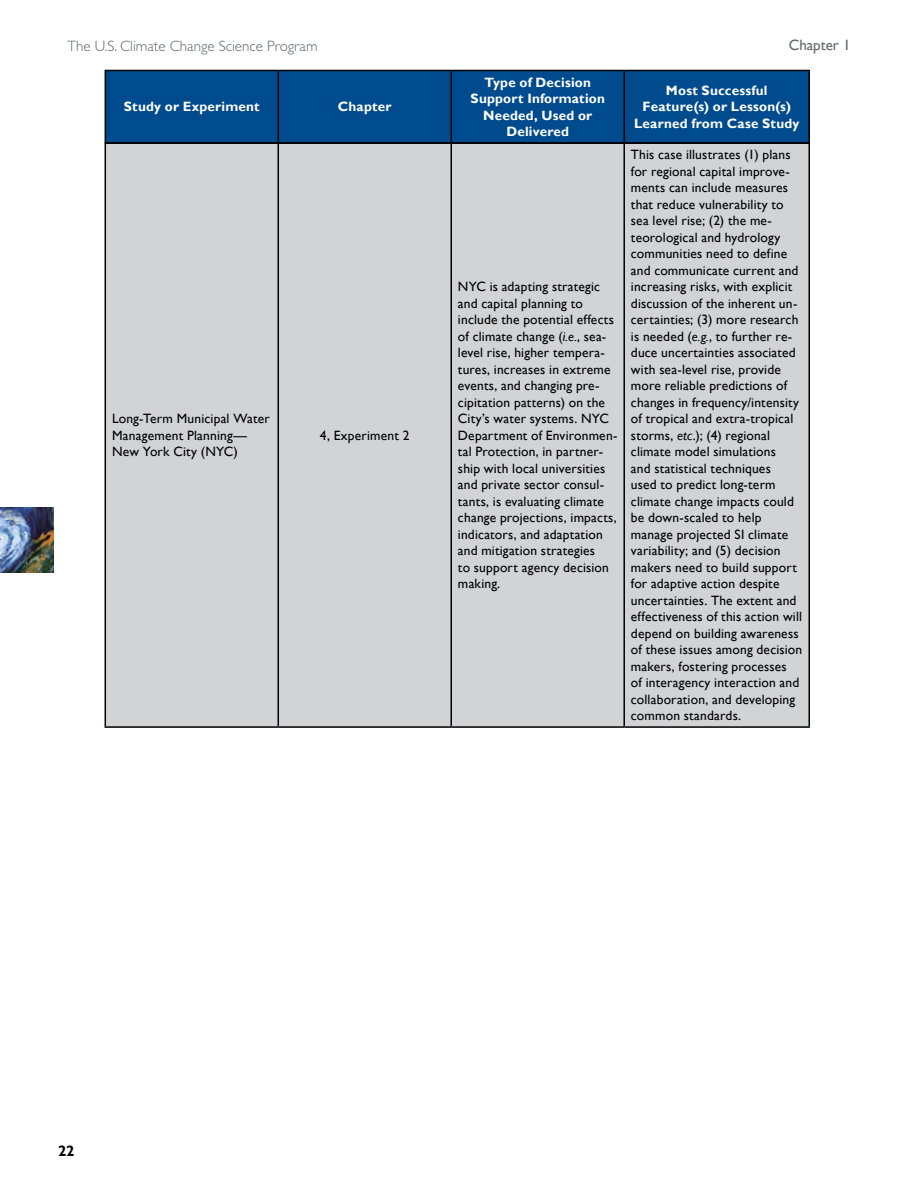
<style>
.page{position:relative;width:918px;height:1188px;background:#fff}
.page>*{position:absolute;margin:0;border:0;box-sizing:border-box;transform-origin:0 0}
.t1{font:300 15px "Gill Sans";color:#626567}
.t2{font:15px "Gill Sans";color:#626567}
.t3{font:700 15px "Gill Sans";color:#000}
.t4{font:13.5px/16.5px "Gill Sans";letter-spacing:.015em;color:#000}
.t5{font:700 13.5px/16.5px "Gill Sans";letter-spacing:.015em;color:#fff;text-align:center}
.s1{font-style:italic}
</style>
<div class="page">
<img style="left:0;top:507px;width:53px;height:66px">
<div style="left:106px;top:144px;width:702px;height:582px;background:#d1d3d4"></div>
<hr style="left:105px;top:144px;width:1px;height:582px;background:#000">
<hr style="left:278px;top:144px;width:1px;height:582px;background:#000">
<hr style="left:450px;top:144px;width:2px;height:582px;background:#000">
<hr style="left:623px;top:144px;width:2px;height:582px;background:#000">
<hr style="left:808px;top:144px;width:2px;height:582px;background:#000">
<hr style="left:105px;top:726px;width:173px;height:2px;background:#000">
<hr style="left:278px;top:726px;width:173px;height:2px;background:#000">
<hr style="left:451px;top:726px;width:173px;height:2px;background:#000">
<hr style="left:624px;top:726px;width:186px;height:2px;background:#000">
<div style="left:106px;top:71px;width:702px;height:71px;background:#004b8d"></div>
<hr style="left:105px;top:70px;width:173px;height:1px;background:#000">
<hr style="left:105px;top:71px;width:1px;height:71px;background:#000">
<hr style="left:278px;top:70px;width:173px;height:1px;background:#000">
<hr style="left:278px;top:71px;width:1px;height:71px;background:#000">
<hr style="left:451px;top:70px;width:173px;height:1px;background:#000">
<hr style="left:451px;top:71px;width:1px;height:71px;background:#000">
<hr style="left:624px;top:70px;width:186px;height:1px;background:#000">
<hr style="left:624px;top:71px;width:1px;height:71px;background:#000">
<hr style="left:808px;top:71px;width:2px;height:71px;background:#000">
<hr style="left:105px;top:142px;width:173px;height:2px;background:#000">
<hr style="left:278px;top:142px;width:173px;height:2px;background:#000">
<hr style="left:451px;top:142px;width:173px;height:2px;background:#000">
<hr style="left:624px;top:142px;width:186px;height:2px;background:#000">
<p class="t1" style="left:68px;top:37px;width:252px">The U.S. Climate Change Science Program</p>
<p class="t2" style="left:789px;top:36px;width:63px">Chapter 1</p>
<p class="t5" style="left:124px;top:99px;width:137px">Study or Experiment</p>
<p class="t5" style="left:338px;top:99px;width:55px">Chapter</p>
<p class="t4" style="left:112px;top:411px;width:159px">Long-Term Municipal Water<br>Management Planning—<br>New York City (NYC)</p>
<p class="t4" style="left:320px;top:427px;width:91px">4, Experiment 2</p>
<p class="t5" style="left:471px;top:74px;width:136px">Type of Decision<br>Support Information<br>Needed, Used or<br>Delivered</p>
<p class="t5" style="left:634px;top:82px;width:167px">Most Successful<br>Feature(s) or Lesson(s)<br>Learned from Case Study</p>
<p class="t4" style="left:458px;top:279px;width:161px">NYC is adapting strategic and capital planning to include the potential effects of climate change (<span class="s1">i.e.</span>, sea&shy;level rise, higher tempera&shy;tures, increases in extreme events, and changing pre&shy;cipitation patterns) on the<br>City’s water systems. NYC<br>Department of Environmen&shy;tal Protection, in partner&shy;ship with local universities and private sector consul&shy;tants, is evaluating climate change projections, impacts, indicators, and adaptation and mitigation strategies<br>to support agency decision making.</p>
<p class="t4" style="left:631px;top:147px;width:173px">This case illustrates (1) plans for regional capital improve&shy;ments can include measures that reduce vulnerability to sea level rise; (2) the me&shy;teorological and hydrology communities need to define and communicate current and increasing risks, with explicit discussion of the inherent un&shy;certainties; (3) more research is needed (<span class="s1">e.g.</span>, to further re&shy;duce uncertainties associated with sea-level rise, provide more reliable predictions of changes in frequency/intensity of tropical and extra-tropical storms, <span class="s1">etc</span>.); (4) regional climate model simulations<br>and statistical techniques<br>used to predict long-term climate change impacts could be down-scaled to help manage projected SI climate variability; and (5) decision makers need to build support for adaptive action despite uncertainties. The extent and effectiveness of this action will depend on building awareness of these issues among decision makers, fostering processes<br>of interagency interaction and collaboration, and developing common standards.</p>
<p class="t3" style="left:58px;top:1142px;width:18px">22</p>
</div>
